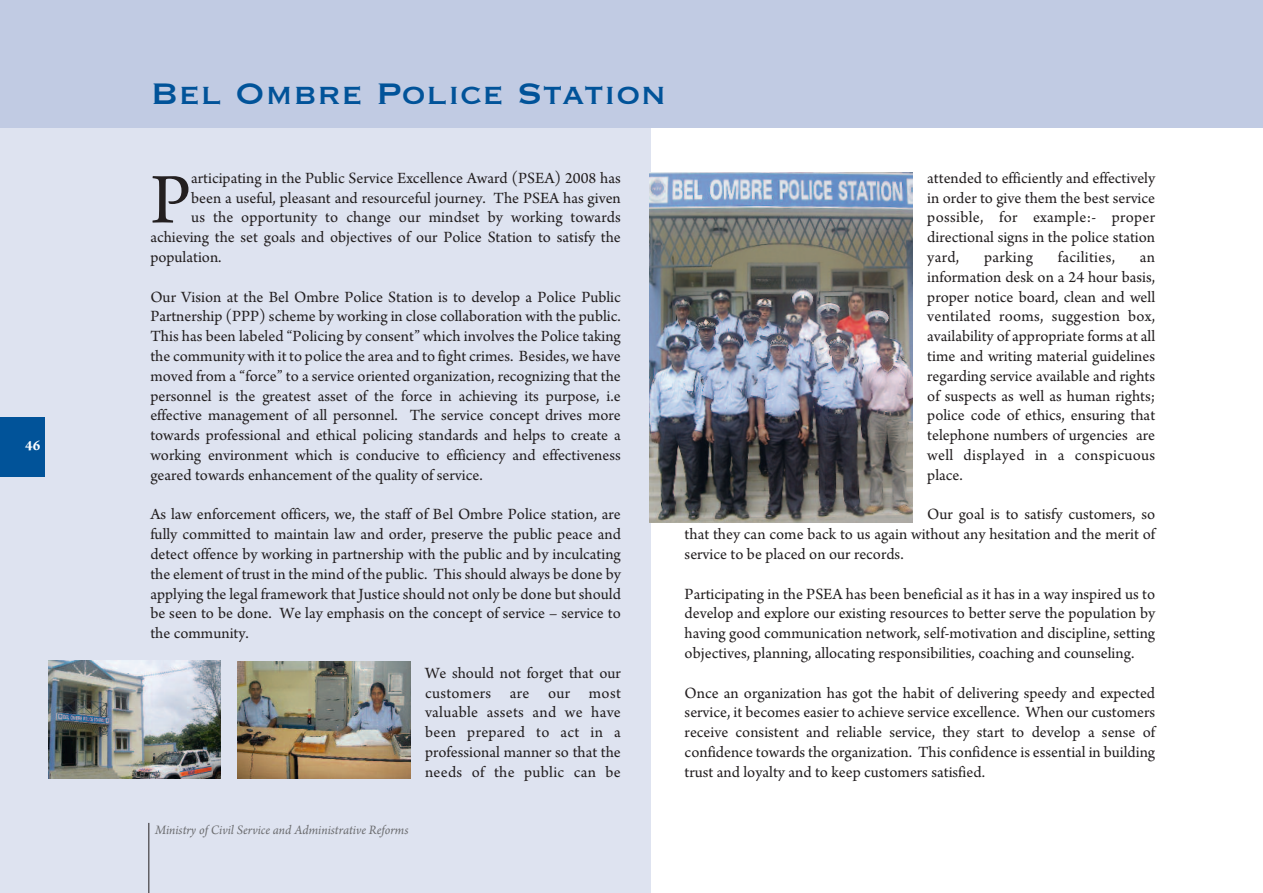
<style>
.page{position:relative;width:1263px;height:893px;background:#fff}
.page>*{position:absolute;margin:0;border:0;box-sizing:border-box;transform-origin:0 0}
.t1{font:74.85px "Arno Pro";color:#231f20}
.t2{font:39px "Copperplate";color:#015399}
.t3{font:16.5px/19.8px "Arno Pro";color:#231f20;text-align:justify}
.t4{font:16.5px "Arno Pro";letter-spacing:.02em;color:#231f20}
.t5{font:700 15px "Arno Pro";color:#fff}
.t6{font:italic 13.5px "Arno Pro";color:#6c6d70}
</style>
<div class="page">
<div style="left:0;top:0;width:651px;height:893px;background:#dee3f0"></div>
<div style="left:0;top:417px;width:45px;height:60px;background:#015399"></div>
<hr style="left:149px;top:823px;width:1px;height:70px;background:#231f20">
<div style="left:0;top:0;width:1263px;height:128px;background:#c1cbe3"></div>
<img style="left:48px;top:660px;width:172px;height:119px">
<img style="left:238px;top:662px;width:172px;height:117px">
<img style="left:650px;top:173px;width:262px;height:349px">
<p class="t5" style="left:25px;top:440px;width:17px">46</p>
<h2 class="t2" style="left:150px;top:68px;width:518px">Bel Ombre Police Station</h2>
<h1 class="t1" style="left:150px;top:172px;width:42px">P</h1>
<p class="t3" style="left:191px;top:169px;width:431px">articipating in the Public Service Excellence Award (PSEA) 2008 has</p>
<p class="t3" style="left:191px;top:189px;width:431px">been a useful, pleasant and resourceful journey. The PSEA has given</p>
<p class="t3" style="left:191px;top:209px;width:431px">us the opportunity to change our mindset by working towards</p>
<p class="t3" style="left:150px;top:229px;width:472px">achieving the set goals and objectives of our Police Station to satisfy the</p>
<p class="t3" style="left:150px;top:249px;width:73px">population.</p>
<p class="t3" style="left:150px;top:288px;width:472px">Our Vision at the Bel Ombre Police Station is to develop a Police Public Partnership (PPP) scheme by working in close collaboration with the public.<br>This has been labeled “Policing by consent” which involves the Police taking the community with it to police the area and to fight crimes. Besides, we have moved from a “force” to a service oriented organization, recognizing that the personnel is the greatest asset of the force in achieving its purpose, i.e effective management of all personnel. The service concept drives more towards professional and ethical policing standards and helps to create a working environment which is conducive to efficiency and effectiveness geared towards enhancement of the quality of service.</p>
<p class="t3" style="left:150px;top:506px;width:472px">As law enforcement officers, we, the staff of Bel Ombre Police station, are fully committed to maintain law and order, preserve the public peace and detect offence by working in partnership with the public and by inculcating the element of trust in the mind of the public. This should always be done by applying the legal framework that Justice should not only be done but should be seen to be done. We lay emphasis on the concept of service – service to the community.</p>
<p class="t3" style="left:425px;top:664px;width:197px">We should not forget that our customers are our most valuable assets and we have been prepared to act in a professional manner so that the needs of the public can be</p>
<p class="t6" style="left:155px;top:824px;width:255px">Ministry of Civil Service and Administrative Reforms</p>
<p class="t3" style="left:927px;top:169px;width:229px">attended to efficiently and effectively in order to give them the best service possible, for example:- proper directional signs in the police station yard,</p>
<p class="t4" style="left:984px;top:251px;width:50px">parking</p>
<p class="t4" style="left:1058px;top:251px;width:59px">facilities,</p>
<p class="t3" style="left:927px;top:249px;width:229px;text-indent:213px">an information desk on a 24 hour basis, proper notice board, clean and well ventilated rooms, suggestion box, availability of appropriate forms at all time and writing material guidelines regarding service available and rights of suspects as well as human rights; police code of ethics, ensuring that telephone numbers of urgencies are well displayed in a conspicuous place.</p>
<p class="t3" style="left:685px;top:506px;width:472px;text-indent:243px">Our goal is to satisfy customers, so that they can come back to us again without any hesitation and the merit of service to be placed on our records.</p>
<p class="t3" style="left:685px;top:585px;width:472px">Participating in the PSEA has been beneficial as it has in a way inspired us to develop and explore our existing resources to better serve the population by having good communication network, self-motivation and discipline, setting objectives, planning, allocating responsibilities, coaching and counseling.</p>
<p class="t3" style="left:685px;top:684px;width:472px">Once an organization has got the habit of delivering speedy and expected service, it becomes easier to achieve service excellence. When our customers receive consistent and reliable service, they start to develop a sense of confidence towards the organization. This confidence is essential in building trust and loyalty and to keep customers satisfied.</p>
</div>
